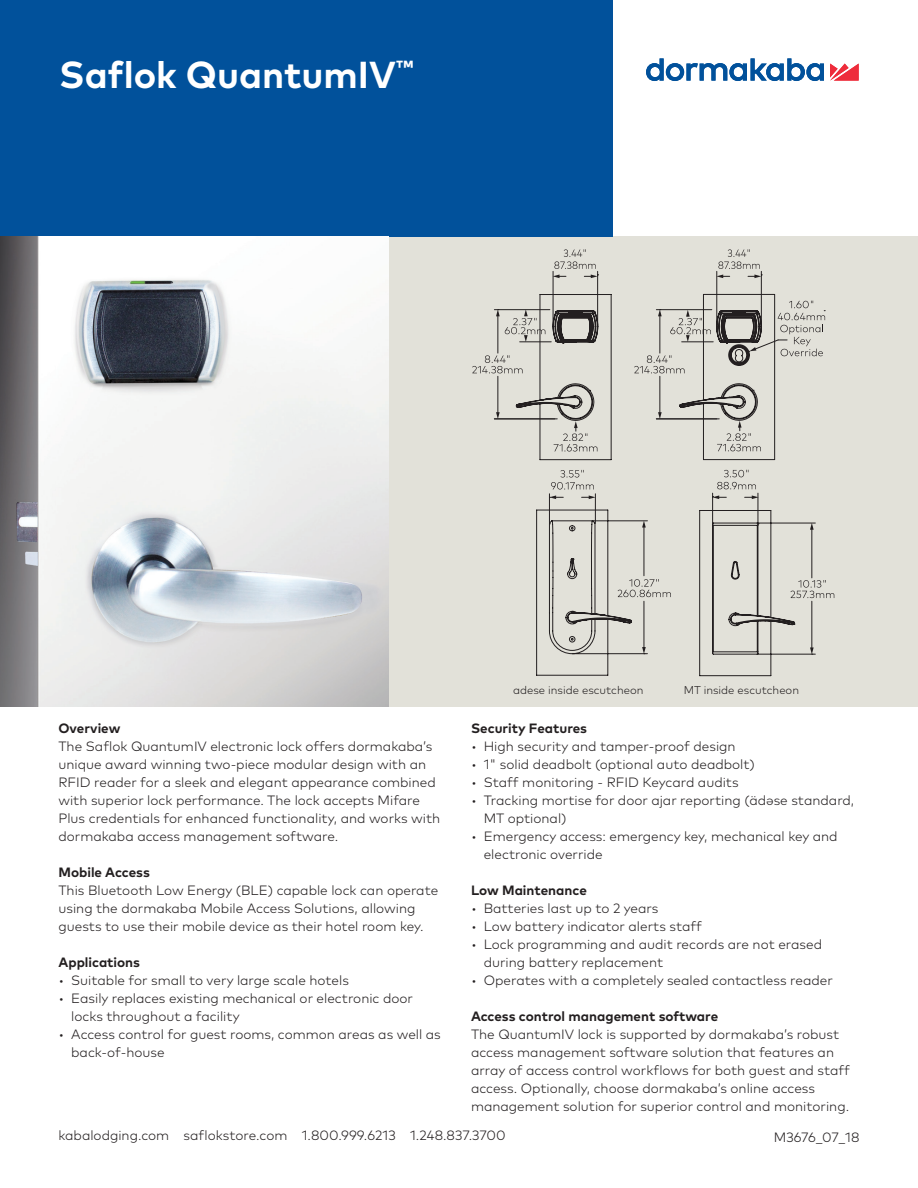
<style>
.page{position:relative;width:918px;height:1188px;background:#fff}
.page>*{position:absolute;margin:0;border:0;box-sizing:border-box;transform-origin:0 0}
.Title_blue_25pt_30pt{font:700 37.5px "Mark Pro";color:#fff}
.Body_Text_9pt_12pt{font:300 13.5px/18px "Mark Pro";color:#231f20}
.Lead_9pt_12pt{font:700 13.5px "Mark Pro";color:#231f20}
.Caption_7_5pt_9_5pt{font:300 11.25px "Mark Pro";color:#231f20}
</style>
<div class="page">
<div style="left:0;top:236px;width:918px;height:470px;background:#e2e1d9"></div>
<div style="left:0;top:0;width:612px;height:236px;background:#01519b"></div>
<img style="left:0;top:236px;width:389px;height:470px">
<svg style="left:536px;top:470px;width:135px;height:206px"></svg>
<svg style="left:699px;top:470px;width:135px;height:206px"></svg>
<hr style="left:716px;top:271px;width:1px;height:54px;background:#231f20">
<hr style="left:761px;top:271px;width:1px;height:54px;background:#231f20">
<svg style="left:716px;top:275px;width:14px;height:3px"></svg>
<svg style="left:748px;top:275px;width:14px;height:3px"></svg>
<hr style="left:553px;top:271px;width:1px;height:54px;background:#231f20">
<hr style="left:597px;top:271px;width:1px;height:54px;background:#231f20">
<svg style="left:553px;top:275px;width:13px;height:3px"></svg>
<svg style="left:584px;top:275px;width:15px;height:3px"></svg>
<svg style="left:554px;top:249px;width:42px;height:20px"></svg>
<svg style="left:718px;top:249px;width:42px;height:20px"></svg>
<svg style="left:472px;top:294px;width:353px;height:166px"></svg>
<svg style="left:830px;top:64px;width:29px;height:17px"></svg>
<svg style="left:646px;top:58px;width:178px;height:23px"></svg>
<p class="Title_blue_25pt_30pt" style="left:59px;top:46px;width:356px">Saflok QuantumIV<sup>™</sup></p>
<p class="Caption_7_5pt_9_5pt" style="left:513px;top:682px;width:132px">adese inside escutcheon</p>
<p class="Caption_7_5pt_9_5pt" style="left:684px;top:682px;width:117px">MT inside escutcheon</p>
<p class="Lead_9pt_12pt" style="left:58px;top:718px;width:63px">Overview</p>
<p class="Body_Text_9pt_12pt" style="left:58px;top:737px;width:383px">The Saflok QuantumIV electronic lock offers dormakaba’s unique award winning two-piece modular design with an RFID reader for a sleek and elegant appearance combined with superior lock performance. The lock accepts Mifare Plus credentials for enhanced functionality, and works with dormakaba access management software.</p>
<p class="Lead_9pt_12pt" style="left:58px;top:862px;width:93px">Mobile Access</p>
<p class="Body_Text_9pt_12pt" style="left:58px;top:881px;width:381px">This Bluetooth Low Energy (BLE) capable lock can operate using the dormakaba Mobile Access Solutions, allowing guests to use their mobile device as their hotel room key.</p>
<p class="Lead_9pt_12pt" style="left:58px;top:952px;width:83px">Applications</p>
<p class="Body_Text_9pt_12pt" style="left:58px;top:971px;width:292px">• Suitable for small to very large scale hotels</p>
<p class="Body_Text_9pt_12pt" style="left:71px;top:989px;width:343px;text-indent:-13px">• Easily replaces existing mechanical or electronic door locks throughout a facility</p>
<p class="Body_Text_9pt_12pt" style="left:71px;top:1025px;width:371px;text-indent:-13px">• Access control for guest rooms, common areas as well as back-of-house</p>
<p class="Lead_9pt_12pt" style="left:471px;top:718px;width:118px">Security Features</p>
<p class="Body_Text_9pt_12pt" style="left:471px;top:737px;width:266px">• High security and tamper-proof design</p>
<p class="Body_Text_9pt_12pt" style="left:471px;top:755px;width:285px">• 1" solid deadbolt (optional auto deadbolt)</p>
<p class="Body_Text_9pt_12pt" style="left:471px;top:773px;width:269px">• Staff monitoring - RFID Keycard audits</p>
<p class="Body_Text_9pt_12pt" style="left:484px;top:791px;width:372px;text-indent:-13px">• Tracking mortise for door ajar reporting (ädəse standard,<br>MT optional)</p>
<p class="Body_Text_9pt_12pt" style="left:484px;top:827px;width:355px;text-indent:-13px">• Emergency access: emergency key, mechanical key and electronic override</p>
<p class="Lead_9pt_12pt" style="left:471px;top:880px;width:117px">Low Maintenance</p>
<p class="Body_Text_9pt_12pt" style="left:471px;top:899px;width:189px">• Batteries last up to 2 years</p>
<p class="Body_Text_9pt_12pt" style="left:471px;top:917px;width:233px">• Low battery indicator alerts staff</p>
<p class="Body_Text_9pt_12pt" style="left:484px;top:935px;width:340px;text-indent:-13px">• Lock programming and audit records are not erased during battery replacement</p>
<p class="Body_Text_9pt_12pt" style="left:471px;top:971px;width:363px">• Operates with a completely sealed contactless reader</p>
<p class="Lead_9pt_12pt" style="left:471px;top:1006px;width:249px">Access control management software</p>
<p class="Body_Text_9pt_12pt" style="left:471px;top:1025px;width:381px">The QuantumIV lock is supported by dormakaba’s robust access management software solution that features an array of access control workflows for both guest and staff access. Optionally, choose dormakaba’s online access management solution for superior control and monitoring.</p>
<p class="Body_Text_9pt_12pt" style="left:58px;top:1125px;width:449px">kabalodging.com saflokstore.com 1.800.999.6213 1.248.837.3700</p>
<p class="Body_Text_9pt_12pt" style="left:774px;top:1127px;width:87px">M3676_07_18</p>
</div>
